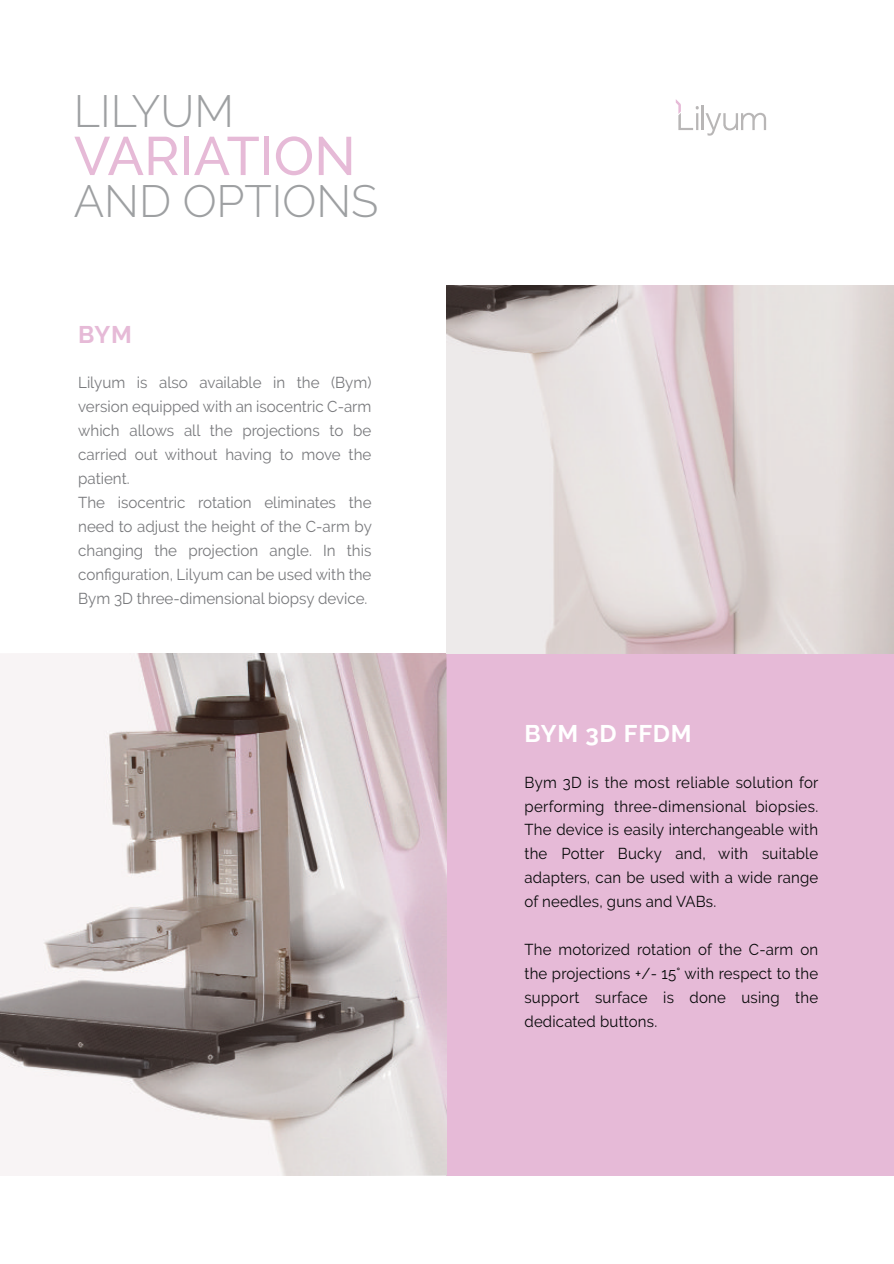
<style>
.page{position:relative;width:894px;height:1264px;background:#fff}
.page>*{position:absolute;margin:0;border:0;box-sizing:border-box;transform-origin:0 0}
.t1{font:54px "font 0000000022 cf 339 e";color:#e6bad7}
.t2{font:45px/89.4px "font 0000000022 cf 339 e";color:#9ea0a2}
.t3{font:24px "font 0000000022 cf 339 e";letter-spacing:.03em;color:#fff}
.t4{font:24px "font 0000000022 cf 339 e";color:#e6bad7}
.t5{font:15.75px/24px "font 0000000022 cf 339 d";color:#78797c;scale:.96 1}
.t6{font:15.75px/23.9px "font 0000000022 cf 339 d";letter-spacing:.015em;color:#070909;text-align:justify;scale:.95 1}
</style>
<div class="page">
<hr style="left:701px;top:105px;width:2px;height:25px;background:#b8b6b6">
<svg style="left:705px;top:113px;width:61px;height:23px"></svg>
<svg style="left:675px;top:99px;width:23px;height:31px"></svg>
<div style="left:446px;top:653px;width:447px;height:522px;background:#e6bad7"></div>
<img style="left:0;top:653px;width:446px;height:522px">
<img style="left:446px;top:285px;width:447px;height:369px">
<h2 class="t2" style="left:74px;top:67px;width:306px">LILYUM<br>AND OPTIONS</h2>
<h1 class="t1" style="left:74px;top:124px;width:283px">VARIATION</h1>
<h3 class="t4" style="left:78px;top:320px;width:55px">BYM</h3>
<p class="t5" style="left:78px;top:371px;width:307px">Lilyum is also available in the (Bym) version equipped with an isocentric C-arm which allows all the projections to be carried out without having to move the patient.<br>The isocentric rotation eliminates the need to adjust the height of the C-arm by changing the projection angle. In this configuration, Lilyum can be used with the Bym 3D three-dimensional biopsy device.</p>
<h3 class="t3" style="left:524px;top:719px;width:169px">BYM 3D FFDM</h3>
<p class="t6" style="left:524px;top:770px;width:311px">Bym 3D is the most reliable solution for performing three-dimensional biopsies.<br>The device is easily interchangeable with the Potter Bucky and, with suitable adapters, can be used with a wide range of needles, guns and VABs.</p>
<p class="t6" style="left:524px;top:937px;width:311px">The motorized rotation of the C-arm on the projections +/- 15° with respect to the support surface is done using the dedicated buttons.</p>
</div>
